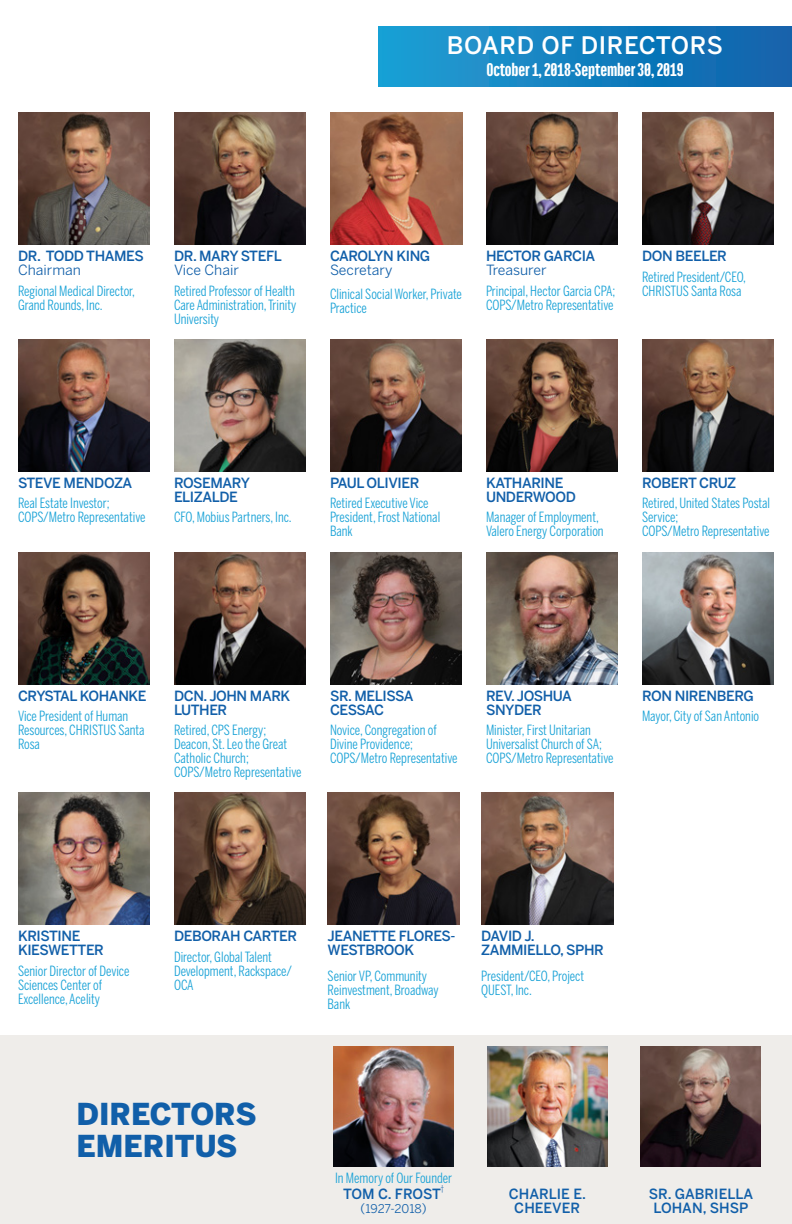
<style>
.page{position:relative;width:792px;height:1224px;background:#fff}
.page>*{position:absolute;margin:0;border:0;box-sizing:border-box;transform-origin:0 0}
.t1{font:900 30px/32px "Benton Sans";color:#115fa9}
.t2{font:500 24px "Benton Sans";letter-spacing:.025em;color:#fff}
.t3{font:900 20px "Titular W00";letter-spacing:-.005em;color:#fff}
.t4{font:14px/14px "Benton Sans Comp";color:#16a1d6}
.t5{font:500 14px/14px "Benton Sans";letter-spacing:-.03em;color:#115fa9}
.t6{font:500 14px/14px "Benton Sans";color:#115fa9;text-align:center}
.t7{font:14px "Benton Sans";color:#115fa9}
.t8{font:500 14px "Benton Sans";letter-spacing:-.01em;color:#115fa9}
.t9{font:12px "Benton Sans";letter-spacing:-.005em;color:#115fa9}
.t10{font:8px "Benton Sans Comp";color:#115fa9}
.s1{font-weight:400}
</style>
<div class="page">
<div style="left:0;top:1035px;width:792px;height:189px;background:#efedea"></div>
<div style="left:378px;top:26px;width:414px;height:60px;background:linear-gradient(to right,#1ca0d5,#0d60aa)"></div>
<img style="left:18px;top:340px;width:132px;height:132px">
<img style="left:174px;top:340px;width:132px;height:132px">
<img style="left:330px;top:113px;width:132px;height:132px">
<img style="left:18px;top:113px;width:132px;height:132px">
<img style="left:174px;top:113px;width:132px;height:132px">
<img style="left:486px;top:113px;width:132px;height:132px">
<img style="left:642px;top:113px;width:132px;height:132px">
<img style="left:330px;top:340px;width:132px;height:132px">
<img style="left:486px;top:340px;width:132px;height:132px">
<img style="left:642px;top:340px;width:132px;height:132px">
<img style="left:18px;top:552px;width:132px;height:132px">
<img style="left:174px;top:552px;width:132px;height:132px">
<img style="left:330px;top:552px;width:132px;height:132px">
<img style="left:486px;top:552px;width:132px;height:132px">
<img style="left:642px;top:552px;width:132px;height:132px">
<img style="left:18px;top:793px;width:132px;height:132px">
<img style="left:174px;top:793px;width:132px;height:132px">
<img style="left:328px;top:793px;width:132px;height:132px">
<img style="left:481px;top:793px;width:132px;height:132px">
<img style="left:334px;top:1046px;width:120px;height:120px">
<img style="left:487px;top:1046px;width:120px;height:120px">
<img style="left:641px;top:1046px;width:120px;height:120px">
<p class="t2" style="left:447px;top:31px;width:278px">BOARD OF DIRECTORS</p>
<p class="t3" style="left:486px;top:60px;width:199px">October 1, 2018-September 30, 2019</p>
<p class="t5" style="left:18px;top:249px;width:127px">DR. TODD THAMES</p>
<p class="t7" style="left:18px;top:262px;width:65px">Chairman</p>
<p class="t4" style="left:18px;top:283px;width:119px">Regional Medical Director,<br>Grand Rounds, Inc.</p>
<p class="t5" style="left:174px;top:249px;width:109px">DR. MARY STEFL<br><span class="s1">Vice Chair</span></p>
<p class="t4" style="left:174px;top:283px;width:124px;text-align:justify">Retired Professor of Health Care Administration, Trinity University</p>
<p class="t4" style="left:330px;top:287px;width:134px">Clinical Social Worker, Private<br>Practice</p>
<p class="t5" style="left:330px;top:249px;width:102px">CAROLYN KING</p>
<p class="t7" style="left:330px;top:262px;width:64px">Secretary</p>
<p class="t5" style="left:486px;top:249px;width:111px">HECTOR GARCIA</p>
<p class="t7" style="left:486px;top:262px;width:62px">Treasurer</p>
<p class="t4" style="left:486px;top:283px;width:131px">Principal, Hector Garcia CPA;<br>COPS/Metro Representative</p>
<p class="t5" style="left:642px;top:249px;width:86px">DON BEELER</p>
<p class="t4" style="left:642px;top:269px;width:106px">Retired President/CEO,<br>CHRISTUS Santa Rosa</p>
<p class="t5" style="left:18px;top:476px;width:116px">STEVE MENDOZA</p>
<p class="t4" style="left:18px;top:496px;width:93px">Real Estate Investor;</p>
<p class="t4" style="left:18px;top:510px;width:129px">COPS/Metro Representative</p>
<p class="t5" style="left:174px;top:476px;width:78px">ROSEMARY<br>ELIZALDE</p>
<p class="t4" style="left:174px;top:510px;width:119px">CFO, Mobius Partners, Inc.</p>
<p class="t5" style="left:330px;top:476px;width:91px">PAUL OLIVIER</p>
<p class="t4" style="left:330px;top:496px;width:112px">Retired Executive Vice<br>President, Frost National<br>Bank</p>
<p class="t5" style="left:486px;top:476px;width:92px">KATHARINE<br>UNDERWOOD</p>
<p class="t4" style="left:486px;top:510px;width:119px">Manager of Employment,<br>Valero Energy Corporation</p>
<p class="t5" style="left:642px;top:476px;width:96px">ROBERT CRUZ</p>
<p class="t4" style="left:642px;top:496px;width:130px">Retired, United States Postal<br>Service;</p>
<p class="t4" style="left:642px;top:524px;width:129px">COPS/Metro Representative</p>
<p class="t5" style="left:18px;top:688px;width:130px">CRYSTAL KOHANKE</p>
<p class="t4" style="left:18px;top:709px;width:128px">Vice President of Human<br>Resources, CHRISTUS Santa<br>Rosa</p>
<p class="t5" style="left:174px;top:688px;width:118px">DCN. JOHN MARK<br>LUTHER</p>
<p class="t4" style="left:174px;top:723px;width:94px">Retired, CPS Energy;</p>
<p class="t4" style="left:174px;top:737px;width:129px">Deacon, St. Leo the Great<br>Catholic Church;<br>COPS/Metro Representative</p>
<p class="t5" style="left:330px;top:688px;width:85px">SR. MELISSA<br>CESSAC</p>
<p class="t4" style="left:330px;top:723px;width:108px">Novice, Congregation of<br>Divine Providence;</p>
<p class="t4" style="left:330px;top:751px;width:129px">COPS/Metro Representative</p>
<p class="t5" style="left:486px;top:688px;width:88px">REV. JOSHUA<br>SNYDER</p>
<p class="t4" style="left:486px;top:723px;width:129px">Minister, First Unitarian<br>Universalist Church of SA;<br>COPS/Metro Representative</p>
<p class="t5" style="left:642px;top:688px;width:113px">RON NIRENBERG</p>
<p class="t4" style="left:642px;top:709px;width:119px">Mayor, City of San Antonio</p>
<p class="t5" style="left:18px;top:929px;width:87px">KRISTINE<br>KIESWETTER</p>
<p class="t4" style="left:18px;top:964px;width:113px">Senior Director of Device<br>Sciences Center of<br>Excellence, Acelity</p>
<p class="t5" style="left:174px;top:929px;width:125px">DEBORAH CARTER</p>
<p class="t5" style="left:328px;top:929px;width:129px">JEANETTE FLORES-</p>
<p class="t5" style="left:328px;top:943px;width:88px">WESTBROOK</p>
<p class="t4" style="left:174px;top:950px;width:120px">Director, Global Talent<br>Development, Rackspace/<br>OCA</p>
<p class="t4" style="left:328px;top:969px;width:113px">Senior VP, Community<br>Reinvestment, Broadway<br>Bank</p>
<p class="t5" style="left:481px;top:929px;width:124px">DAVID J.<br>ZAMMIELLO, SPHR</p>
<p class="t4" style="left:481px;top:969px;width:104px">President/CEO, Project<br>QUEST, Inc.</p>
<p class="t1" style="left:76px;top:1097px;width:182px">DIRECTORS<br>EMERITUS</p>
<p class="t4" style="left:335px;top:1170px;width:119px">In Memory of Our Founder</p>
<p class="t8" style="left:343px;top:1186px;width:99px">TOM C. FROST</p>
<p class="t10" style="left:441px;top:1183px;width:5px">†</p>
<p class="t9" style="left:361px;top:1202px;width:68px">(1927-2018)</p>
<p class="t6" style="left:509px;top:1187px;width:79px">CHARLIE E.<br>CHEEVER</p>
<p class="t6" style="left:649px;top:1187px;width:106px">SR. GABRIELLA<br>LOHAN, SHSP</p>
</div>
